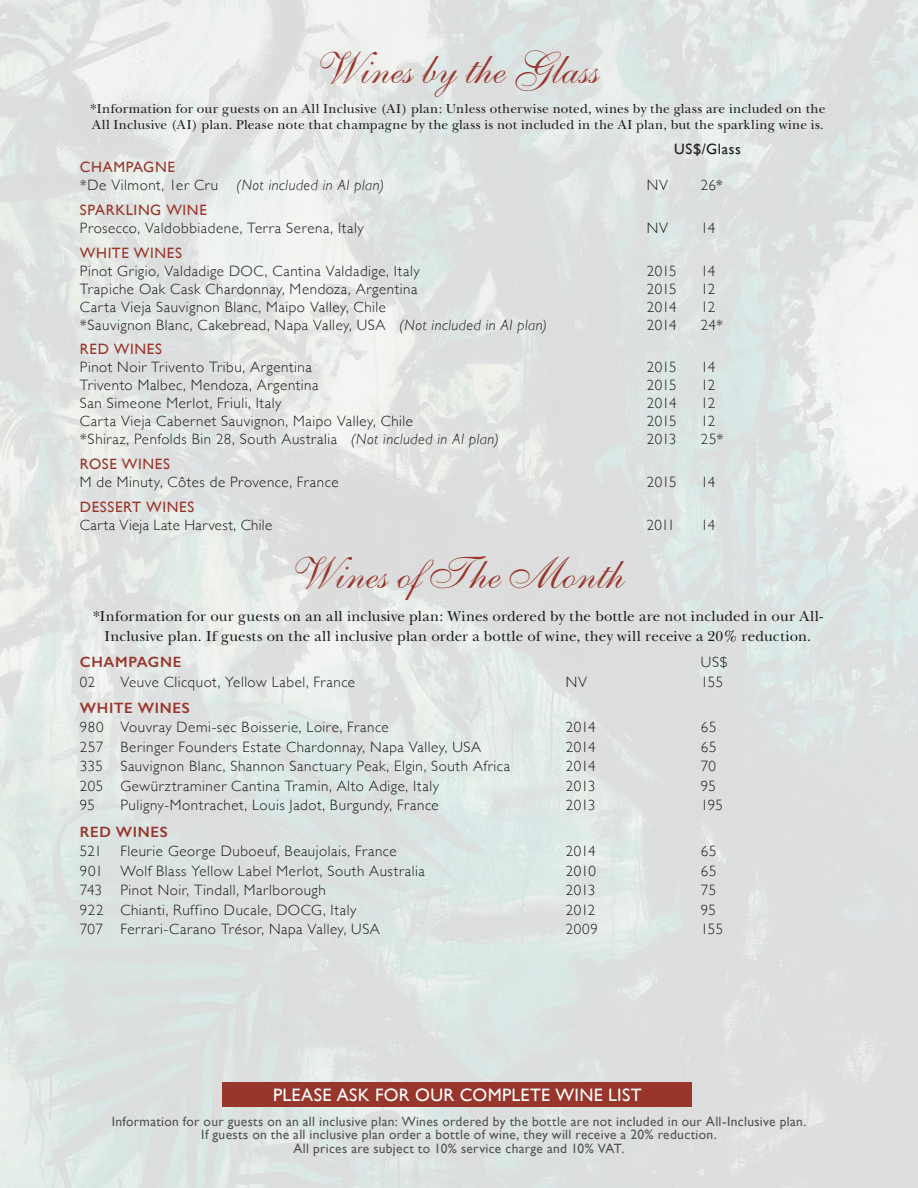
<style>
.page{position:relative;width:918px;height:1188px;background:#fff}
.page>*{position:absolute;margin:0;border:0;box-sizing:border-box;transform-origin:0 0}
.t1{font:45px "Shelley Allegro Script";color:#99362c}
.t2{font:18px "Gill Sans";letter-spacing:.02em;color:#fff}
.t3{font:300 15px "Gill Sans";letter-spacing:.035em;color:#1b1b1a}
.t4{font:15px/19.5px "New Baskerville";letter-spacing:.015em;color:#1b1b1a;text-align:center}
.t5{font:15px "Gill Sans";letter-spacing:.04em;color:#99362c}
.t6{font:italic 300 15px/18px "Gill Sans";letter-spacing:.035em;color:#1b1b1a}
.t7{font:600 15px "Gill Sans";letter-spacing:.045em;color:#99362c}
.t8{font:15px "Gill Sans";letter-spacing:.04em;color:#1b1b1a}
.t9{font:13.5px/13.5px "Gill Sans";letter-spacing:.02em;color:#535454;text-align:center}
.t10{font:13.5px/16.5px "New Baskerville";letter-spacing:.02em;color:#1b1b1a}
.s1{font-weight:400;font-style:normal;color:#99362c}
.s2{font-style:normal}
.s3{font-style:italic}
</style>
<div class="page">
<img style="left:0;top:0;width:918px;height:1188px">
<div style="left:222px;top:1082px;width:470px;height:25px;background:#99362c"></div>
<h1 class="t1" style="left:317px;top:42px;width:284px">Wines by the Glass</h1>
<p class="t10" style="left:90px;top:100px;width:737px">*Information for our guests on an All Inclusive (AI) plan: Unless otherwise noted, wines by the glass are included on the<br>All Inclusive (AI) plan. Please note that champagne by the glass is not included in the AI plan, but the sparkling wine is.</p>
<p class="t8" style="left:674px;top:140px;width:68px">US$/Glass</p>
<p class="t6" style="left:80px;top:158px;width:306px"><span class="s1">CHAMPAGNE<br></span><span class="s2">*De Vilmont, 1er Cru</span> (Not included in AI plan)</p>
<p class="t3" style="left:647px;top:173px;width:23px">NV</p>
<p class="t3" style="left:701px;top:173px;width:24px">26*</p>
<p class="t5" style="left:80px;top:201px;width:128px">SPARKLING WINE</p>
<p class="t3" style="left:80px;top:216px;width:285px">Prosecco, Valdobbiadene, Terra Serena, Italy</p>
<p class="t3" style="left:647px;top:216px;width:23px">NV</p>
<p class="t3" style="left:701px;top:216px;width:16px">14</p>
<p class="t5" style="left:80px;top:244px;width:104px">WHITE WINES</p>
<p class="t3" style="left:80px;top:259px;width:341px">Pinot Grigio, Valdadige DOC, Cantina Valdadige, Italy</p>
<p class="t3" style="left:647px;top:259px;width:31px">2015</p>
<p class="t3" style="left:701px;top:259px;width:16px">14</p>
<p class="t3" style="left:80px;top:277px;width:339px">Trapiche Oak Cask Chardonnay, Mendoza, Argentina</p>
<p class="t3" style="left:647px;top:277px;width:31px">2015</p>
<p class="t3" style="left:701px;top:277px;width:16px">12</p>
<p class="t3" style="left:80px;top:295px;width:308px">Carta Vieja Sauvignon Blanc, Maipo Valley, Chile</p>
<p class="t3" style="left:647px;top:295px;width:31px">2014</p>
<p class="t3" style="left:701px;top:295px;width:16px">12</p>
<p class="t3" style="left:80px;top:313px;width:469px">*Sauvignon Blanc, Cakebread, Napa Valley, USA <span class="s3">(Not included in AI plan)</span></p>
<p class="t3" style="left:647px;top:313px;width:31px">2014</p>
<p class="t3" style="left:701px;top:313px;width:24px">24*</p>
<p class="t5" style="left:80px;top:341px;width:84px">RED WINES</p>
<p class="t3" style="left:80px;top:356px;width:233px">Pinot Noir Trivento Tribu, Argentina</p>
<p class="t3" style="left:647px;top:356px;width:31px">2015</p>
<p class="t3" style="left:701px;top:356px;width:16px">14</p>
<p class="t3" style="left:80px;top:374px;width:240px">Trivento Malbec, Mendoza, Argentina</p>
<p class="t3" style="left:647px;top:374px;width:31px">2015</p>
<p class="t3" style="left:701px;top:374px;width:16px">12</p>
<p class="t3" style="left:80px;top:392px;width:203px">San Simeone Merlot, Friuli, Italy</p>
<p class="t3" style="left:647px;top:392px;width:31px">2014</p>
<p class="t3" style="left:701px;top:392px;width:16px">12</p>
<p class="t3" style="left:80px;top:410px;width:335px">Carta Vieja Cabernet Sauvignon, Maipo Valley, Chile</p>
<p class="t3" style="left:647px;top:410px;width:31px">2015</p>
<p class="t3" style="left:701px;top:410px;width:16px">12</p>
<p class="t3" style="left:80px;top:428px;width:420px">*Shiraz, Penfolds Bin 28, South Australia <span class="s3">(Not included in AI plan)</span></p>
<p class="t3" style="left:647px;top:428px;width:31px">2013</p>
<p class="t3" style="left:701px;top:428px;width:24px">25*</p>
<p class="t5" style="left:80px;top:455px;width:92px">ROSE WINES</p>
<p class="t3" style="left:80px;top:470px;width:260px">M de Minuty, Côtes de Provence, France</p>
<p class="t3" style="left:647px;top:470px;width:31px">2015</p>
<p class="t3" style="left:701px;top:470px;width:16px">14</p>
<p class="t5" style="left:80px;top:498px;width:116px">DESSERT WINES</p>
<p class="t3" style="left:80px;top:513px;width:194px">Carta Vieja Late Harvest, Chile</p>
<p class="t3" style="left:647px;top:513px;width:30px">2011</p>
<p class="t3" style="left:701px;top:513px;width:16px">14</p>
<h1 class="t1" style="left:292px;top:547px;width:334px">Wines of The Month</h1>
<p class="t4" style="left:93px;top:607px;width:732px">*Information for our guests on an all inclusive plan: Wines ordered by the bottle are not included in our All-<br>Inclusive plan. If guests on the all inclusive plan order a bottle of wine, they will receive a 20% reduction.</p>
<p class="t7" style="left:80px;top:653px;width:103px">CHAMPAGNE</p>
<p class="t3" style="left:701px;top:650px;width:28px">US$</p>
<p class="t3" style="left:80px;top:670px;width:17px">02</p>
<p class="t3" style="left:120px;top:670px;width:236px">Veuve Clicquot, Yellow Label, France</p>
<p class="t3" style="left:566px;top:670px;width:23px">NV</p>
<p class="t3" style="left:701px;top:670px;width:24px">155</p>
<p class="t7" style="left:80px;top:699px;width:111px">WHITE WINES</p>
<p class="t3" style="left:80px;top:716px;width:310px">980 Vouvray Demi-sec Boisserie, Loire, France</p>
<p class="t3" style="left:566px;top:716px;width:31px">2014</p>
<p class="t3" style="left:701px;top:716px;width:17px">65</p>
<p class="t3" style="left:80px;top:735px;width:403px">257 Beringer Founders Estate Chardonnay, Napa Valley, USA</p>
<p class="t3" style="left:566px;top:735px;width:31px">2014</p>
<p class="t3" style="left:701px;top:735px;width:17px">65</p>
<p class="t3" style="left:80px;top:755px;width:432px">335 Sauvignon Blanc, Shannon Sanctuary Peak, Elgin, South Africa</p>
<p class="t3" style="left:566px;top:755px;width:31px">2014</p>
<p class="t3" style="left:701px;top:755px;width:17px">70</p>
<p class="t3" style="left:80px;top:774px;width:361px">205 Gewürztraminer Cantina Tramin, Alto Adige, Italy</p>
<p class="t3" style="left:566px;top:774px;width:31px">2013</p>
<p class="t3" style="left:701px;top:774px;width:17px">95</p>
<p class="t3" style="left:80px;top:794px;width:17px">95</p>
<p class="t3" style="left:120px;top:794px;width:320px">Puligny-Montrachet, Louis Jadot, Burgundy, France</p>
<p class="t3" style="left:566px;top:794px;width:31px">2013</p>
<p class="t3" style="left:701px;top:794px;width:24px">195</p>
<p class="t7" style="left:80px;top:823px;width:89px">RED WINES</p>
<p class="t3" style="left:80px;top:839px;width:318px">521 Fleurie George Duboeuf, Beaujolais, France</p>
<p class="t3" style="left:566px;top:839px;width:31px">2014</p>
<p class="t3" style="left:701px;top:839px;width:17px">65</p>
<p class="t3" style="left:80px;top:859px;width:347px">901 Wolf Blass Yellow Label Merlot, South Australia</p>
<p class="t3" style="left:566px;top:859px;width:32px">2010</p>
<p class="t3" style="left:701px;top:859px;width:17px">65</p>
<p class="t3" style="left:80px;top:878px;width:247px">743 Pinot Noir, Tindall, Marlborough</p>
<p class="t3" style="left:566px;top:878px;width:31px">2013</p>
<p class="t3" style="left:701px;top:878px;width:17px">75</p>
<p class="t3" style="left:80px;top:898px;width:278px">922 Chianti, Ruffino Ducale, DOCG, Italy</p>
<p class="t3" style="left:566px;top:898px;width:31px">2012</p>
<p class="t3" style="left:701px;top:898px;width:17px">95</p>
<p class="t3" style="left:80px;top:917px;width:302px">707 Ferrari-Carano Trésor, Napa Valley, USA</p>
<p class="t3" style="left:566px;top:917px;width:34px">2009</p>
<p class="t3" style="left:701px;top:917px;width:24px">155</p>
<p class="t2" style="left:273px;top:1084px;width:370px">PLEASE ASK FOR OUR COMPLETE WINE LIST</p>
<p class="t9" style="left:112px;top:1114px;width:696px">Information for our guests on an all inclusive plan: Wines ordered by the bottle are not included in our All-Inclusive plan.<br>If guests on the all inclusive plan order a bottle of wine, they will receive a 20% reduction.<br>All prices are subject to 10% service charge and 10% VAT.</p>
</div>
